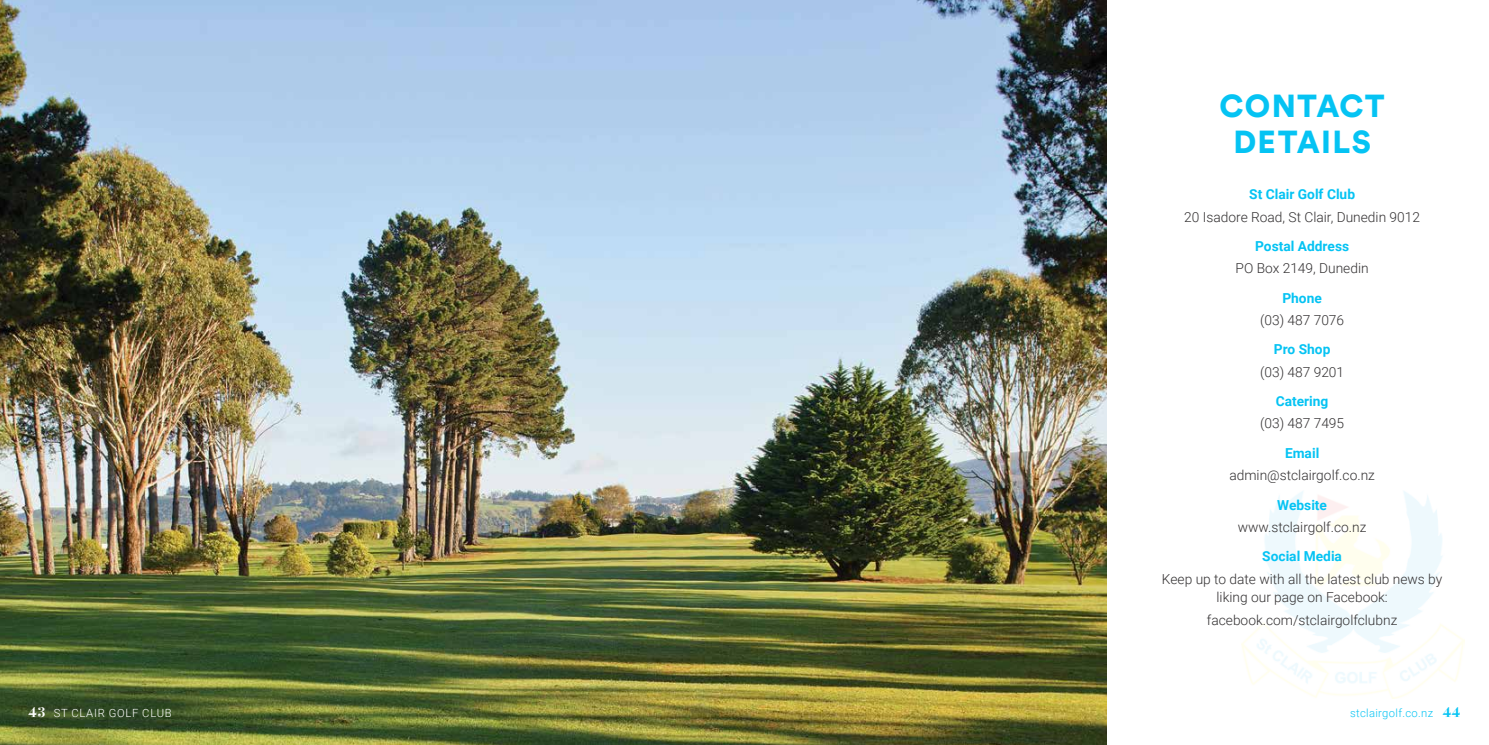
<style>
.page{position:relative;width:1489px;height:745px;background:#fff}
.page>*{position:absolute;margin:0;border:0;box-sizing:border-box;transform-origin:0 0}
.t1{font:900 31.5px/36px "Circular Std";letter-spacing:.04em;color:#05c3f3;text-align:center}
.t2{font:300 13.75px/18.8px "Roboto";color:#333132;text-align:center}
.t3{font:700 13.75px "Roboto";color:#05c3f3}
.t4{font:300 11.25px "Roboto";letter-spacing:.03em;color:#05c3f3}
.t5{font:300 11.25px "Roboto";letter-spacing:.065em;color:#fff}
.s1{font-family:"Ratio Modern";font-weight:500;font-size:13.75px}
</style>
<div class="page">
<img style="left:0;top:0;width:723px;height:744px">
<img style="left:723px;top:0;width:383px;height:744px">
<p class="t5" style="left:28px;top:704px;width:145px"><span class="s1">43</span> ST CLAIR GOLF CLUB</p>
<h1 class="t1" style="left:1219px;top:87px;width:167px">CONTACT<br>DETAILS</h1>
<p class="t3" style="left:1249px;top:184px;width:107px">St Clair Golf Club</p>
<p class="t2" style="left:1184px;top:206px;width:237px">20 Isadore Road, St Clair, Dunedin 9012</p>
<p class="t3" style="left:1254px;top:236px;width:95px">Postal Address</p>
<p class="t2" style="left:1235px;top:258px;width:135px">PO Box 2149, Dunedin</p>
<p class="t3" style="left:1282px;top:288px;width:41px">Phone</p>
<p class="t2" style="left:1259px;top:310px;width:86px">(03) 487 7076</p>
<p class="t3" style="left:1273px;top:339px;width:58px">Pro Shop</p>
<p class="t2" style="left:1259px;top:361px;width:86px">(03) 487 9201</p>
<p class="t3" style="left:1275px;top:391px;width:54px">Catering</p>
<p class="t2" style="left:1259px;top:413px;width:86px">(03) 487 7495</p>
<p class="t3" style="left:1284px;top:443px;width:36px">Email</p>
<p class="t2" style="left:1229px;top:465px;width:147px">admin@stclairgolf.co.nz</p>
<p class="t3" style="left:1277px;top:494px;width:51px">Website</p>
<p class="t2" style="left:1237px;top:517px;width:130px">www.stclairgolf.co.nz</p>
<p class="t3" style="left:1262px;top:546px;width:81px">Social Media</p>
<p class="t2" style="left:1161px;top:568px;width:282px">Keep up to date with all the latest club news by liking our page on Facebook:</p>
<p class="t2" style="left:1206px;top:609px;width:192px">facebook.com/stclairgolfclubnz</p>
<p class="t4" style="left:1349px;top:704px;width:112px">stclairgolf.co.nz <span class="s1">44</span></p>
</div>
